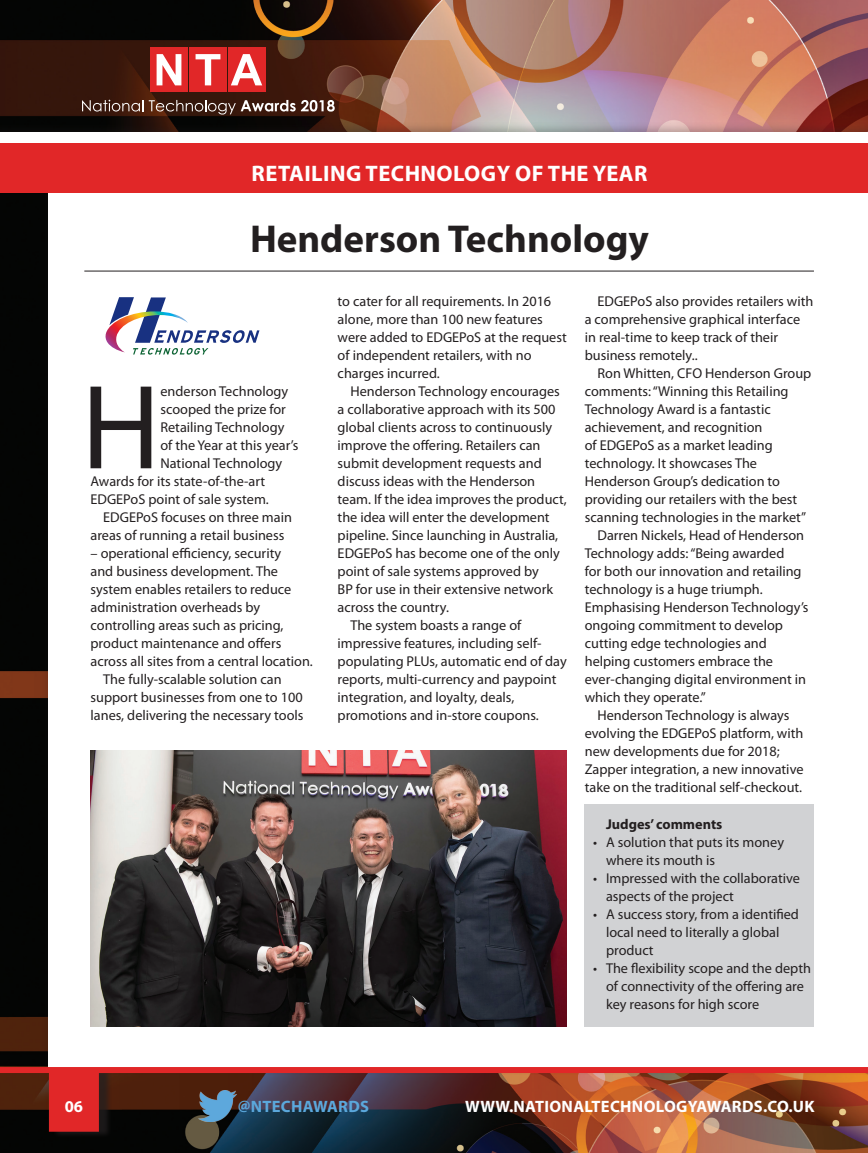
<style>
.page{position:relative;width:868px;height:1153px;background:#fff}
.page>*{position:absolute;margin:0;border:0;box-sizing:border-box;transform-origin:0 0}
.first_para{font:121.05px "Myriad Pro";color:#231f20}
.company_names{font:700 39px "Myriad Pro";color:#231f20}
.t1{font:700 22.5px "Myriad Pro";letter-spacing:.02em;color:#fff}
.t2{font:700 16.5px "Myriad Pro";letter-spacing:.02em;color:#fff}
.t3{font:700 16.5px "Myriad Pro";letter-spacing:.02em;color:#5ba8dc}
.body_copy{font:14.25px/18px "Myriad Pro";color:#231f20}
.first_para-2{font:14.25px "Myriad Pro";color:#231f20}
.body_copy-2{font:700 14.25px "Myriad Pro";color:#231f20}
</style>
<div class="page">
<img style="left:0;top:0;width:867px;height:1152px">
<svg style="left:82px;top:100px;width:61px;height:11px"></svg>
<svg style="left:149px;top:100px;width:146px;height:14px"></svg>
<svg style="left:301px;top:100px;width:34px;height:12px"></svg>
<div style="left:189px;top:48px;width:37px;height:44px;background:#e12728"></div>
<div style="left:150px;top:48px;width:37px;height:44px;background:#e12728"></div>
<svg style="left:156px;top:54px;width:25px;height:31px"></svg>
<div style="left:228px;top:48px;width:37px;height:44px;background:#e12728"></div>
<svg style="left:231px;top:54px;width:31px;height:31px"></svg>
<svg style="left:195px;top:54px;width:25px;height:31px"></svg>
<div style="left:0;top:121px;width:867px;height:55px;background:#231f20;opacity:.28"></div>
<div style="left:0;top:132px;width:867px;height:38px;background:#fff"></div>
<div style="left:49px;top:179px;width:818px;height:891px;background:#fff"></div>
<div style="left:0;top:143px;width:867px;height:49px;background:#e12728"></div>
<img style="left:91px;top:750px;width:475px;height:276px">
<svg style="left:105px;top:297px;width:154px;height:57px"></svg>
<hr style="left:84px;top:271px;width:729px;height:1px;background:#231f20">
<div style="left:53px;top:1066px;width:59px;height:71px;background:#231f20;opacity:.75"></div>
<div style="left:49px;top:1069px;width:50px;height:62px;background:#e12728"></div>
<img style="left:198px;top:1090px;width:39px;height:31px">
<div style="left:0;top:1066px;width:867px;height:6px;background:#e12728"></div>
<div style="left:584px;top:804px;width:229px;height:222px;background:#d1d2d4"></div>
<p class="t1" style="left:251px;top:158px;width:397px">RETAILING TECHNOLOGY OF THE YEAR</p>
<p class="company_names" style="left:250px;top:213px;width:400px">Henderson Technology</p>
<p class="first_para" style="left:81px;top:353px;width:80px">H</p>
<p class="first_para-2" style="left:160px;top:382px;width:129px">enderson Technology</p>
<p class="first_para-2" style="left:160px;top:400px;width:127px">scooped the prize for</p>
<p class="first_para-2" style="left:160px;top:418px;width:125px">Retailing Technology</p>
<p class="first_para-2" style="left:160px;top:436px;width:139px">of the Year at this year’s</p>
<p class="first_para-2" style="left:160px;top:454px;width:123px">National Technology</p>
<p class="first_para-2" style="left:90px;top:472px;width:176px">Awards for its state-of-the-art</p>
<p class="first_para-2" style="left:90px;top:490px;width:180px">EDGEPoS point of sale system.</p>
<p class="body_copy" style="left:90px;top:508px;width:203px;text-indent:13px">EDGEPoS focuses on three main areas of running a retail business</p>
<p class="body_copy" style="left:90px;top:544px;width:224px">– operational efficiency, security<br>and business development. The system enables retailers to reduce administration overheads by controlling areas such as pricing, product maintenance and offers across all sites from a central location.</p>
<p class="body_copy" style="left:90px;top:670px;width:214px;text-indent:13px">The fully-scalable solution can support businesses from one to 100 lanes, delivering the necessary tools</p>
<p class="body_copy" style="left:337px;top:292px;width:230px">to cater for all requirements. In 2016 alone, more than 100 new features were added to EDGEPoS at the request of independent retailers, with no charges incurred.</p>
<p class="body_copy" style="left:337px;top:382px;width:230px;text-indent:13px">Henderson Technology encourages a collaborative approach with its 500 global clients across to continuously improve the offering. Retailers can submit development requests and discuss ideas with the Henderson team. If the idea improves the product, the idea will enter the development pipeline. Since launching in Australia, EDGEPoS has become one of the only point of sale systems approved by<br>BP for use in their extensive network across the country.</p>
<p class="body_copy" style="left:337px;top:616px;width:230px;text-indent:13px">The system boasts a range of impressive features, including self&shy;populating PLUs, automatic end of day reports, multi-currency and paypoint integration, and loyalty, deals, promotions and in-store coupons.</p>
<p class="body_copy" style="left:584px;top:292px;width:230px;text-indent:13px">EDGEPoS also provides retailers with a comprehensive graphical interface in real-time to keep track of their business remotely..</p>
<p class="body_copy" style="left:584px;top:364px;width:228px;text-indent:13px">Ron Whitten, CFO Henderson Group comments: “Winning this Retailing Technology Award is a fantastic achievement, and recognition<br>of EDGEPoS as a market leading technology. It showcases The Henderson Group’s dedication to providing our retailers with the best scanning technologies in the market”</p>
<p class="body_copy" style="left:584px;top:526px;width:225px;text-indent:13px">Darren Nickels, Head of Henderson<br>Technology adds: “Being awarded<br>for both our innovation and retailing technology is a huge triumph.<br>Emphasising Henderson Technology’s ongoing commitment to develop cutting edge technologies and helping customers embrace the ever-changing digital environment in which they operate.”</p>
<p class="body_copy" style="left:584px;top:706px;width:220px;text-indent:13px">Henderson Technology is always evolving the EDGEPoS platform, with new developments due for 2018; Zapper integration, a new innovative take on the traditional self-checkout.</p>
<p class="body_copy-2" style="left:606px;top:814px;width:118px">Judges’ comments</p>
<p class="body_copy" style="left:606px;top:832px;width:179px;text-indent:-13px">• A solution that puts its money where its mouth is</p>
<p class="body_copy" style="left:606px;top:868px;width:195px;text-indent:-13px">• Impressed with the collaborative aspects of the project</p>
<p class="body_copy" style="left:606px;top:904px;width:194px;text-indent:-13px">• A success story, from a identified local need to literally a global product</p>
<p class="body_copy" style="left:606px;top:958px;width:206px;text-indent:-13px">• The flexibility scope and the depth of connectivity of the offering are key reasons for high score</p>
<p class="t2" style="left:65px;top:1095px;width:20px">06</p>
<p class="t3" style="left:238px;top:1095px;width:133px">@NTECHAWARDS</p>
<p class="t2" style="left:465px;top:1095px;width:351px">WWW.NATIONALTECHNOLOGYAWARDS.CO.UK</p>
</div>
